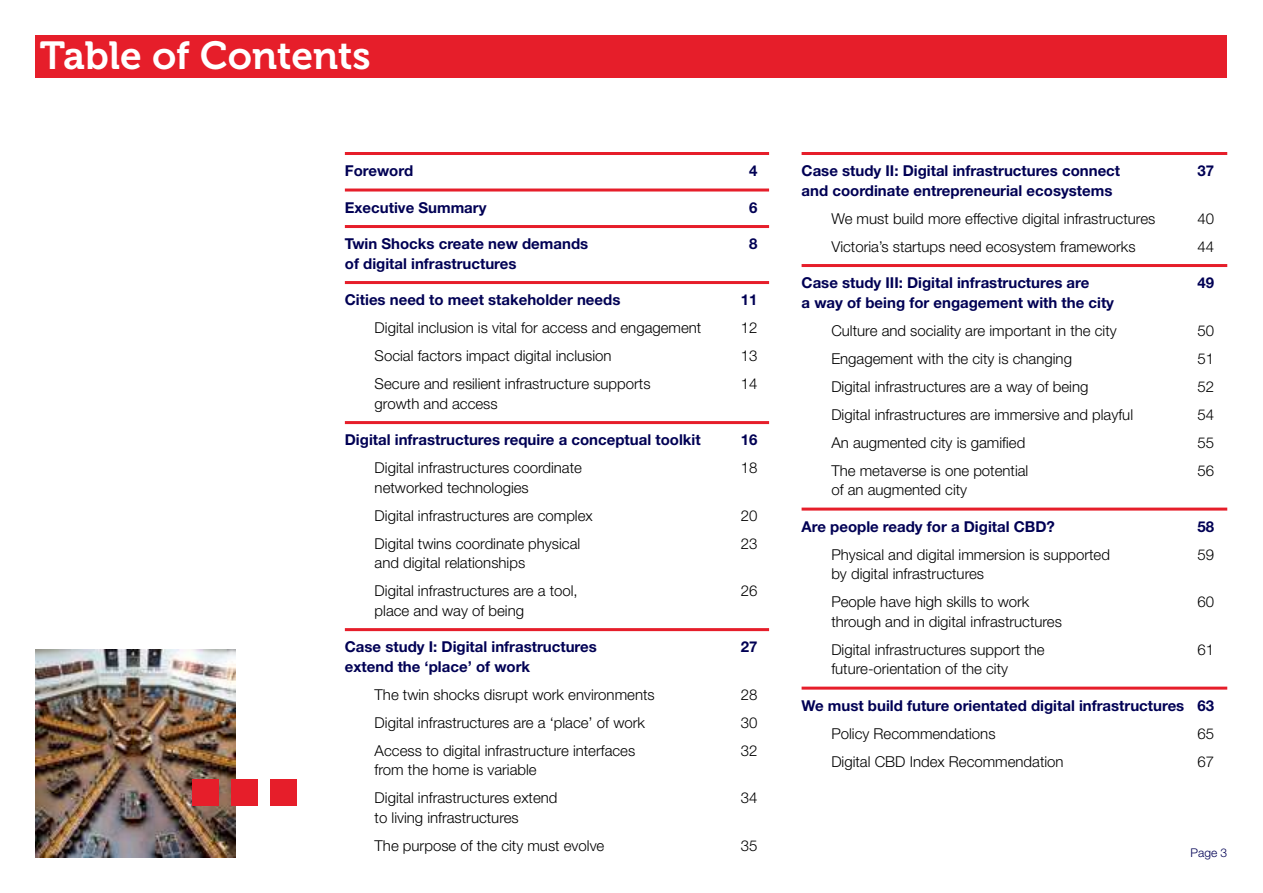
<style>
.page{position:relative;width:1263px;height:893px;background:#fff}
.page>*{position:absolute;margin:0;border:0;box-sizing:border-box;transform-origin:0 0}
.t1{font:39px "Museo 700";color:#fff}
.t2{font:300 15px/28px "Helvetica Neue LT Std";color:#000}
.t3{font:700 15px "Helvetica Neue LT Std";color:#000054}
.t4{font:300 12px "Helvetica Neue LT Std";color:#000054}
</style>
<div class="page">
<div style="left:36px;top:36px;width:1191px;height:42px;background:#e61e2a"></div>
<img style="left:36px;top:650px;width:200px;height:207px">
<div style="left:271px;top:780px;width:26px;height:26px;background:#e61e2a"></div>
<div style="left:231px;top:780px;width:27px;height:26px;background:#e61e2a"></div>
<div style="left:192px;top:780px;width:26px;height:26px;background:#e61e2a"></div>
<hr style="left:345px;top:152px;width:424px;height:3px;background:#e61e2a">
<hr style="left:345px;top:189px;width:424px;height:3px;background:#e61e2a">
<hr style="left:345px;top:225px;width:424px;height:3px;background:#e61e2a">
<hr style="left:345px;top:281px;width:424px;height:3px;background:#e61e2a">
<hr style="left:345px;top:421px;width:424px;height:3px;background:#e61e2a">
<hr style="left:345px;top:628px;width:424px;height:3px;background:#e61e2a">
<hr style="left:801px;top:152px;width:426px;height:3px;background:#e61e2a">
<hr style="left:801px;top:264px;width:426px;height:3px;background:#e61e2a">
<hr style="left:801px;top:508px;width:426px;height:3px;background:#e61e2a">
<hr style="left:801px;top:687px;width:426px;height:3px;background:#e61e2a">
<h1 class="t1" style="left:40px;top:34px;width:332px">Table of Contents</h1>
<p class="t3" style="left:345px;top:162px;width:70px">Foreword</p>
<p class="t3" style="left:749px;top:162px;width:10px">4</p>
<p class="t3" style="left:345px;top:198px;width:143px">Executive Summary</p>
<p class="t3" style="left:749px;top:198px;width:10px">6</p>
<p class="t3" style="left:345px;top:235px;width:245px">Twin Shocks create new demands</p>
<p class="t3" style="left:749px;top:235px;width:10px">8</p>
<p class="t3" style="left:345px;top:254px;width:173px">of digital infrastructures</p>
<p class="t3" style="left:345px;top:291px;width:277px">Cities need to meet stakeholder needs</p>
<p class="t3" style="left:741px;top:291px;width:18px">11</p>
<p class="t2" style="left:375px;top:314px;width:328px">Digital inclusion is vital for access and engagement</p>
<p class="t2" style="left:741px;top:314px;width:18px">12</p>
<p class="t2" style="left:375px;top:342px;width:238px">Social factors impact digital inclusion</p>
<p class="t2" style="left:741px;top:342px;width:18px">13</p>
<p class="t2" style="left:375px;top:370px;width:277px">Secure and resilient infrastructure supports</p>
<p class="t2" style="left:741px;top:370px;width:18px">14</p>
<p class="t2" style="left:375px;top:389px;width:125px">growth and access</p>
<p class="t3" style="left:345px;top:431px;width:357px">Digital infrastructures require a conceptual toolkit</p>
<p class="t3" style="left:741px;top:431px;width:18px">16</p>
<p class="t2" style="left:375px;top:454px;width:209px">Digital infrastructures coordinate</p>
<p class="t2" style="left:741px;top:454px;width:18px">18</p>
<p class="t2" style="left:375px;top:473px;width:220px">networked technologies<br>Digital infrastructures are complex</p>
<p class="t2" style="left:741px;top:501px;width:18px">20</p>
<p class="t2" style="left:375px;top:529px;width:207px">Digital twins coordinate physical</p>
<p class="t2" style="left:741px;top:529px;width:18px">23</p>
<p class="t2" style="left:375px;top:549px;width:205px">and digital relationships<br>Digital infrastructures are a tool,</p>
<p class="t2" style="left:741px;top:577px;width:18px">26</p>
<p class="t2" style="left:375px;top:596px;width:151px">place and way of being</p>
<p class="t3" style="left:345px;top:638px;width:253px">Case study I: Digital infrastructures</p>
<p class="t3" style="left:741px;top:638px;width:18px">27</p>
<p class="t3" style="left:345px;top:657px;width:187px">extend the ‘place’ of work</p>
<p class="t2" style="left:375px;top:680px;width:282px">The twin shocks disrupt work environments</p>
<p class="t2" style="left:741px;top:680px;width:18px">28</p>
<p class="t2" style="left:375px;top:708px;width:272px">Digital infrastructures are a ‘place’ of work</p>
<p class="t2" style="left:741px;top:708px;width:18px">30</p>
<p class="t2" style="left:375px;top:736px;width:262px">Access to digital infrastructure interfaces</p>
<p class="t2" style="left:741px;top:736px;width:18px">32</p>
<p class="t2" style="left:375px;top:756px;width:184px">from the home is variable<br>Digital infrastructures extend</p>
<p class="t2" style="left:741px;top:784px;width:18px">34</p>
<p class="t2" style="left:375px;top:803px;width:231px">to living infrastructures<br>The purpose of the city must evolve</p>
<p class="t2" style="left:741px;top:831px;width:18px">35</p>
<p class="t3" style="left:801px;top:162px;width:320px">Case study II: Digital infrastructures connect</p>
<p class="t3" style="left:1197px;top:162px;width:18px">37</p>
<p class="t3" style="left:801px;top:181px;width:312px">and coordinate entrepreneurial ecosystems</p>
<p class="t2" style="left:831px;top:204px;width:325px">We must build more effective digital infrastructures</p>
<p class="t2" style="left:1197px;top:204px;width:18px">40</p>
<p class="t2" style="left:831px;top:232px;width:306px">Victoria’s startups need ecosystem frameworks</p>
<p class="t2" style="left:1197px;top:232px;width:18px">44</p>
<p class="t3" style="left:801px;top:274px;width:289px">Case study III: Digital infrastructures are</p>
<p class="t3" style="left:1197px;top:274px;width:18px">49</p>
<p class="t3" style="left:801px;top:293px;width:314px">a way of being for engagement with the city</p>
<p class="t2" style="left:831px;top:316px;width:287px">Culture and sociality are important in the city</p>
<p class="t2" style="left:1197px;top:316px;width:18px">50</p>
<p class="t2" style="left:831px;top:344px;width:242px">Engagement with the city is changing</p>
<p class="t2" style="left:1197px;top:344px;width:18px">51</p>
<p class="t2" style="left:831px;top:372px;width:259px">Digital infrastructures are a way of being</p>
<p class="t2" style="left:1197px;top:372px;width:18px">52</p>
<p class="t2" style="left:831px;top:400px;width:303px">Digital infrastructures are immersive and playful</p>
<p class="t2" style="left:1197px;top:400px;width:18px">54</p>
<p class="t2" style="left:831px;top:428px;width:195px">An augmented city is gamified</p>
<p class="t2" style="left:1197px;top:428px;width:18px">55</p>
<p class="t2" style="left:831px;top:456px;width:198px">The metaverse is one potential</p>
<p class="t2" style="left:1197px;top:456px;width:18px">56</p>
<p class="t2" style="left:831px;top:476px;width:137px">of an augmented city</p>
<p class="t3" style="left:801px;top:517px;width:255px">Are people ready for a Digital CBD?</p>
<p class="t3" style="left:1197px;top:517px;width:18px">58</p>
<p class="t2" style="left:831px;top:540px;width:280px">Physical and digital immersion is supported</p>
<p class="t2" style="left:1197px;top:540px;width:18px">59</p>
<p class="t2" style="left:831px;top:560px;width:200px">by digital infrastructures<br>People have high skills to work</p>
<p class="t2" style="left:1197px;top:588px;width:18px">60</p>
<p class="t2" style="left:831px;top:607px;width:232px">through and in digital infrastructures<br>Digital infrastructures support the</p>
<p class="t2" style="left:1197px;top:635px;width:18px">61</p>
<p class="t2" style="left:831px;top:655px;width:178px">future-orientation of the city</p>
<p class="t3" style="left:801px;top:696px;width:414px">We must build future orientated digital infrastructures 63</p>
<p class="t2" style="left:831px;top:719px;width:166px">Policy Recommendations</p>
<p class="t2" style="left:1197px;top:719px;width:18px">65</p>
<p class="t2" style="left:831px;top:747px;width:234px">Digital CBD Index Recommendation</p>
<p class="t2" style="left:1197px;top:747px;width:18px">67</p>
<p class="t4" style="left:1190px;top:846px;width:38px">Page 3</p>
</div>
